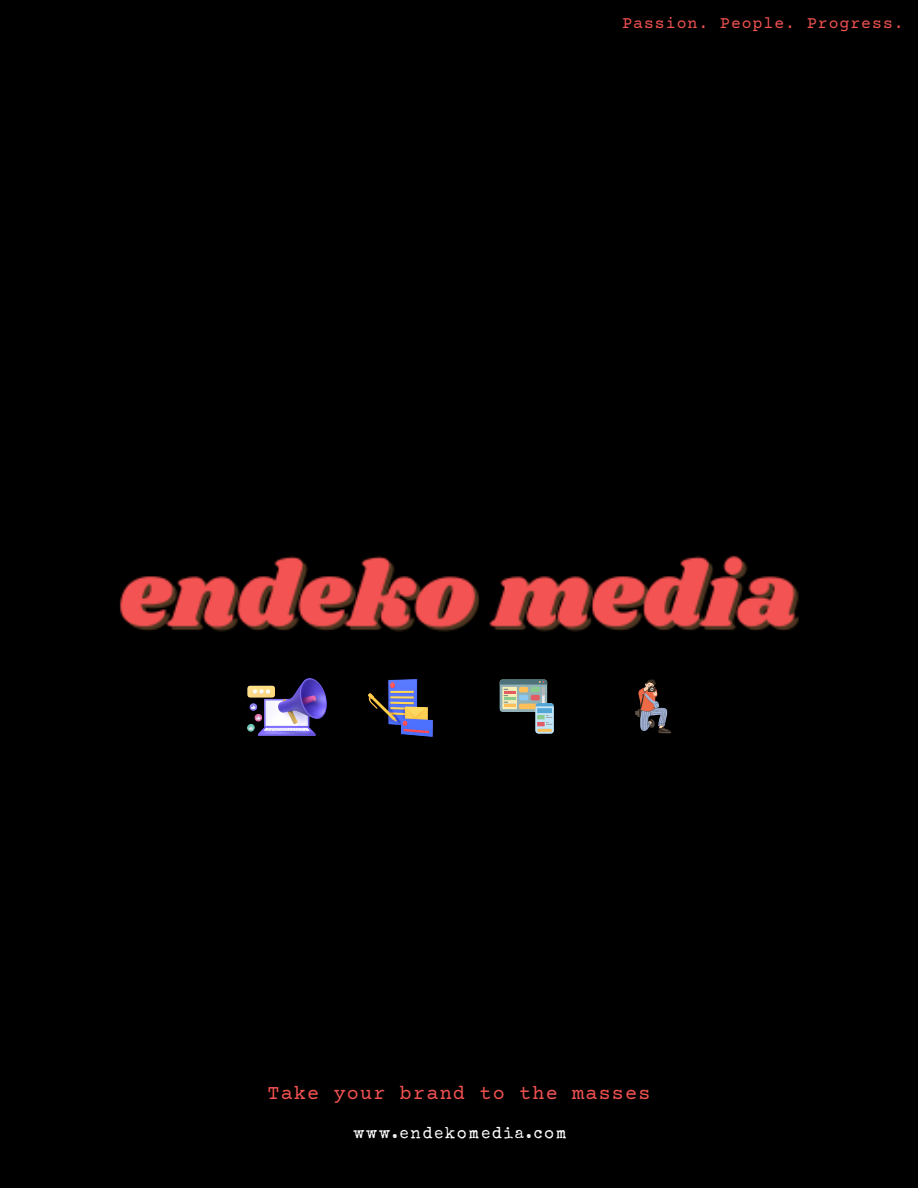
<style>
.page{position:relative;width:918px;height:1188px;background:#000}
.page>*{position:absolute;margin:0;border:0;box-sizing:border-box;transform-origin:0 0}
.t1{font:20.1px "Courier Prime";letter-spacing:.06em;color:#f35252}
.t2{font:16.5px "Courier Prime";letter-spacing:.06em;color:#f35252}
.t3{font:16.2px "Special Elite";letter-spacing:.12em;color:#fff}
</style>
<div class="page">
<img style="left:119px;top:555px;width:680px;height:77px">
<img style="left:247px;top:678px;width:80px;height:58px">
<img style="left:368px;top:679px;width:65px;height:57px">
<svg style="left:500px;top:679px;width:54px;height:55px"></svg>
<svg style="left:635px;top:679px;width:36px;height:55px"></svg>
<p class="t2" style="left:622px;top:15px;width:283px">Passion. People. Progress.</p>
<p class="t1" style="left:267px;top:1083px;width:384px">Take your brand to the masses</p>
<p class="t3" style="left:353px;top:1127px;width:215px">www.endekomedia.com</p>
</div>
